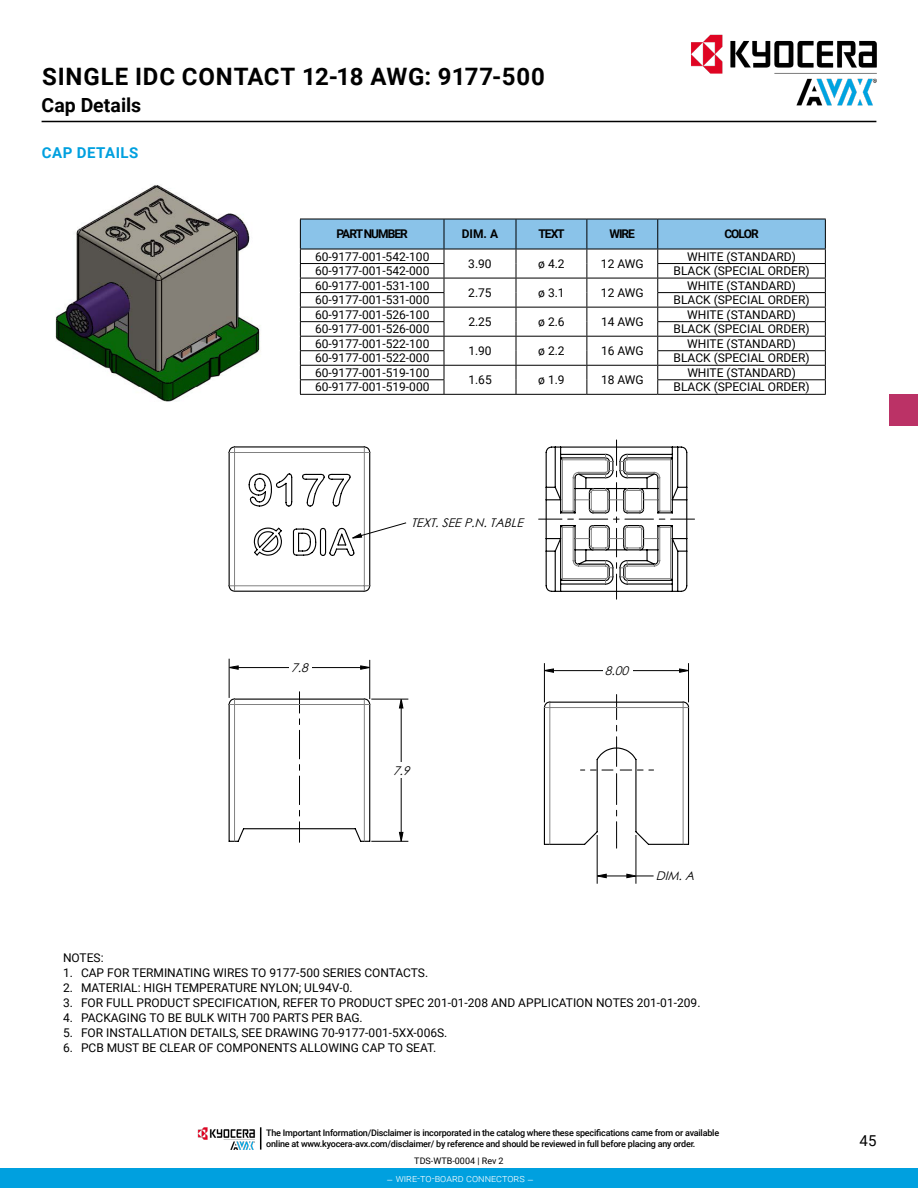
<style>
.page{position:relative;width:918px;height:1188px;background:#fff}
.page>*{position:absolute;margin:0;border:0;box-sizing:border-box;transform-origin:0 0}
.t1{font:700 24px "Roboto";letter-spacing:.035em;color:#000}
.t2{font:700 19.5px "Roboto";color:#000}
.t3{font:700 15px "Roboto";letter-spacing:.035em;color:#00a0df}
.t4{font:15px "Roboto";color:#000}
.t5{font:12px "Roboto";color:#000}
.t6{font:italic 12px "Century Gothic";color:#010101}
.t7{font:700 12px "Roboto";letter-spacing:-.08em;color:#000}
.t8{font:300 10.5px "Roboto";color:#fff}
.t9{font:500 9px/10.8px "Roboto";letter-spacing:-.025em;color:#000}
.t10{font:9px "Roboto";color:#000}
</style>
<div class="page">
<hr style="left:42px;top:121px;width:834px;height:1px;background:#000">
<div style="left:889px;top:394px;width:29px;height:31px;background:#bb3266"></div>
<svg style="left:300px;top:219px;width:526px;height:175px"></svg>
<hr style="left:300px;top:394px;width:144px;height:1px;background:#000">
<hr style="left:444px;top:394px;width:72px;height:1px;background:#000">
<hr style="left:516px;top:394px;width:71px;height:1px;background:#000">
<hr style="left:587px;top:394px;width:71px;height:1px;background:#000">
<hr style="left:658px;top:394px;width:168px;height:1px;background:#000">
<img style="left:55px;top:185px;width:206px;height:217px">
<svg style="left:539px;top:440px;width:156px;height:159px"></svg>
<svg style="left:230px;top:666px;width:458px;height:212px"></svg>
<svg style="left:228px;top:692px;width:143px;height:151px"></svg>
<hr style="left:234px;top:705px;width:1px;height:136px;background:#818181">
<svg style="left:543px;top:695px;width:147px;height:153px"></svg>
<hr style="left:235px;top:667px;width:127px;height:1px;background:#010101">
<hr style="left:553px;top:670px;width:127px;height:1px;background:#010101">
<svg style="left:228px;top:446px;width:179px;height:146px"></svg>
<div style="left:289px;top:660px;width:23px;height:15px;background:#fff"></div>
<hr style="left:401px;top:705px;width:1px;height:130px;background:#010101">
<div style="left:390px;top:762px;width:23px;height:16px;background:#fff"></div>
<div style="left:603px;top:663px;width:30px;height:15px;background:#fff"></div>
<hr style="left:229px;top:659px;width:1px;height:39px;background:#010101">
<hr style="left:369px;top:660px;width:1px;height:39px;background:#010101">
<hr style="left:544px;top:663px;width:1px;height:39px;background:#010101">
<hr style="left:688px;top:663px;width:1px;height:39px;background:#010101">
<hr style="left:597px;top:835px;width:1px;height:49px;background:#010101">
<hr style="left:636px;top:835px;width:1px;height:49px;background:#010101">
<svg style="left:602px;top:876px;width:52px;height:1px"></svg>
<hr style="left:371px;top:699px;width:37px;height:1px;background:#010101">
<hr style="left:371px;top:841px;width:37px;height:1px;background:#010101">
<img style="left:669px;top:34px;width:208px;height:87px">
<div style="left:0;top:1169px;width:918px;height:19px;background:#00a0df"></div>
<img style="left:198px;top:1127px;width:57px;height:23px">
<svg style="left:260px;top:1127px;width:1px;height:23px"></svg>
<h1 class="t1" style="left:42px;top:60px;width:505px">SINGLE IDC CONTACT 12-18 AWG: 9177-500</h1>
<h2 class="t2" style="left:42px;top:92px;width:101px">Cap Details</h2>
<p class="t3" style="left:42px;top:142px;width:98px">CAP DETAILS</p>
<p class="t7" style="left:337px;top:226px;width:73px">PART NUMBER</p>
<p class="t7" style="left:462px;top:226px;width:38px">DIM. A</p>
<p class="t7" style="left:538px;top:226px;width:28px">TEXT</p>
<p class="t7" style="left:610px;top:226px;width:27px">WIRE</p>
<p class="t7" style="left:724px;top:226px;width:36px">COLOR</p>
<p class="t5" style="left:315px;top:248px;width:116px">60-9177-001-542-100</p>
<p class="t5" style="left:468px;top:255px;width:25px">3.90</p>
<p class="t5" style="left:538px;top:255px;width:28px">ø 4.2</p>
<p class="t5" style="left:601px;top:255px;width:44px">12 AWG</p>
<p class="t5" style="left:687px;top:248px;width:110px">WHITE (STANDARD)</p>
<p class="t5" style="left:315px;top:262px;width:116px">60-9177-001-542-000</p>
<p class="t5" style="left:674px;top:262px;width:138px">BLACK (SPECIAL ORDER)</p>
<p class="t5" style="left:315px;top:277px;width:116px">60-9177-001-531-100</p>
<p class="t5" style="left:468px;top:284px;width:25px">2.75</p>
<p class="t5" style="left:538px;top:284px;width:28px">ø 3.1</p>
<p class="t5" style="left:601px;top:284px;width:44px">12 AWG</p>
<p class="t5" style="left:687px;top:277px;width:110px">WHITE (STANDARD)</p>
<p class="t5" style="left:315px;top:291px;width:116px">60-9177-001-531-000</p>
<p class="t5" style="left:674px;top:291px;width:138px">BLACK (SPECIAL ORDER)</p>
<p class="t5" style="left:315px;top:306px;width:116px">60-9177-001-526-100</p>
<p class="t5" style="left:468px;top:313px;width:25px">2.25</p>
<p class="t5" style="left:538px;top:313px;width:28px">ø 2.6</p>
<p class="t5" style="left:601px;top:313px;width:44px">14 AWG</p>
<p class="t5" style="left:687px;top:306px;width:110px">WHITE (STANDARD)</p>
<p class="t5" style="left:315px;top:321px;width:116px">60-9177-001-526-000</p>
<p class="t5" style="left:674px;top:321px;width:138px">BLACK (SPECIAL ORDER)</p>
<p class="t5" style="left:315px;top:335px;width:116px">60-9177-001-522-100</p>
<p class="t5" style="left:468px;top:342px;width:25px">1.90</p>
<p class="t5" style="left:538px;top:342px;width:28px">ø 2.2</p>
<p class="t5" style="left:601px;top:342px;width:44px">16 AWG</p>
<p class="t5" style="left:687px;top:335px;width:110px">WHITE (STANDARD)</p>
<p class="t5" style="left:315px;top:350px;width:116px">60-9177-001-522-000</p>
<p class="t5" style="left:674px;top:350px;width:138px">BLACK (SPECIAL ORDER)</p>
<p class="t5" style="left:315px;top:364px;width:116px">60-9177-001-519-100</p>
<p class="t5" style="left:468px;top:371px;width:25px">1.65</p>
<p class="t5" style="left:538px;top:371px;width:28px">ø 1.9</p>
<p class="t5" style="left:601px;top:371px;width:44px">18 AWG</p>
<p class="t5" style="left:687px;top:364px;width:110px">WHITE (STANDARD)</p>
<p class="t5" style="left:315px;top:379px;width:116px">60-9177-001-519-000</p>
<p class="t5" style="left:674px;top:379px;width:138px">BLACK (SPECIAL ORDER)</p>
<p class="t6" style="left:411px;top:514px;width:118px">TEXT.SEEP.N.TABLE</p>
<p class="t6" style="left:291px;top:659px;width:23px">7.8</p>
<p class="t6" style="left:393px;top:762px;width:23px">7.9</p>
<p class="t6" style="left:605px;top:662px;width:29px">8.00</p>
<p class="t6" style="left:656px;top:868px;width:44px">DIM.A</p>
<p class="t5" style="left:63px;top:949px;width:42px">NOTES:</p>
<p class="t5" style="left:63px;top:964px;width:367px">1. CAP FOR TERMINATING WIRES TO 9177-500 SERIES CONTACTS.</p>
<p class="t5" style="left:63px;top:979px;width:291px">2. MATERIAL: HIGH TEMPERATURE NYLON; UL94V-0.</p>
<p class="t5" style="left:63px;top:994px;width:639px">3. FOR FULL PRODUCT SPECIFICATION, REFER TO PRODUCT SPEC 201-01-208 AND APPLICATION NOTES 201-01-209.</p>
<p class="t5" style="left:63px;top:1009px;width:301px">4. PACKAGING TO BE BULK WITH 700 PARTS PER BAG.</p>
<p class="t5" style="left:63px;top:1024px;width:386px">5. FOR INSTALLATION DETAILS, SEE DRAWING 70-9177-001-5XX-006S.</p>
<p class="t5" style="left:63px;top:1039px;width:375px">6. PCB MUST BE CLEAR OF COMPONENTS ALLOWING CAP TO SEAT.</p>
<p class="t9" style="left:266px;top:1127px;width:454px">The Important Information/Disclaimer is incorporated in the catalog where these specifications came from or available online at www.kyocera-avx.com/disclaimer/ by reference and should be reviewed in full before placing any order.</p>
<p class="t10" style="left:414px;top:1155px;width:91px">TDS-WTB-0004 | Rev 2</p>
<p class="t8" style="left:386px;top:1171px;width:149px">– wire-to-board connectors –</p>
<p class="t4" style="left:860px;top:1130px;width:18px">45</p>
</div>
